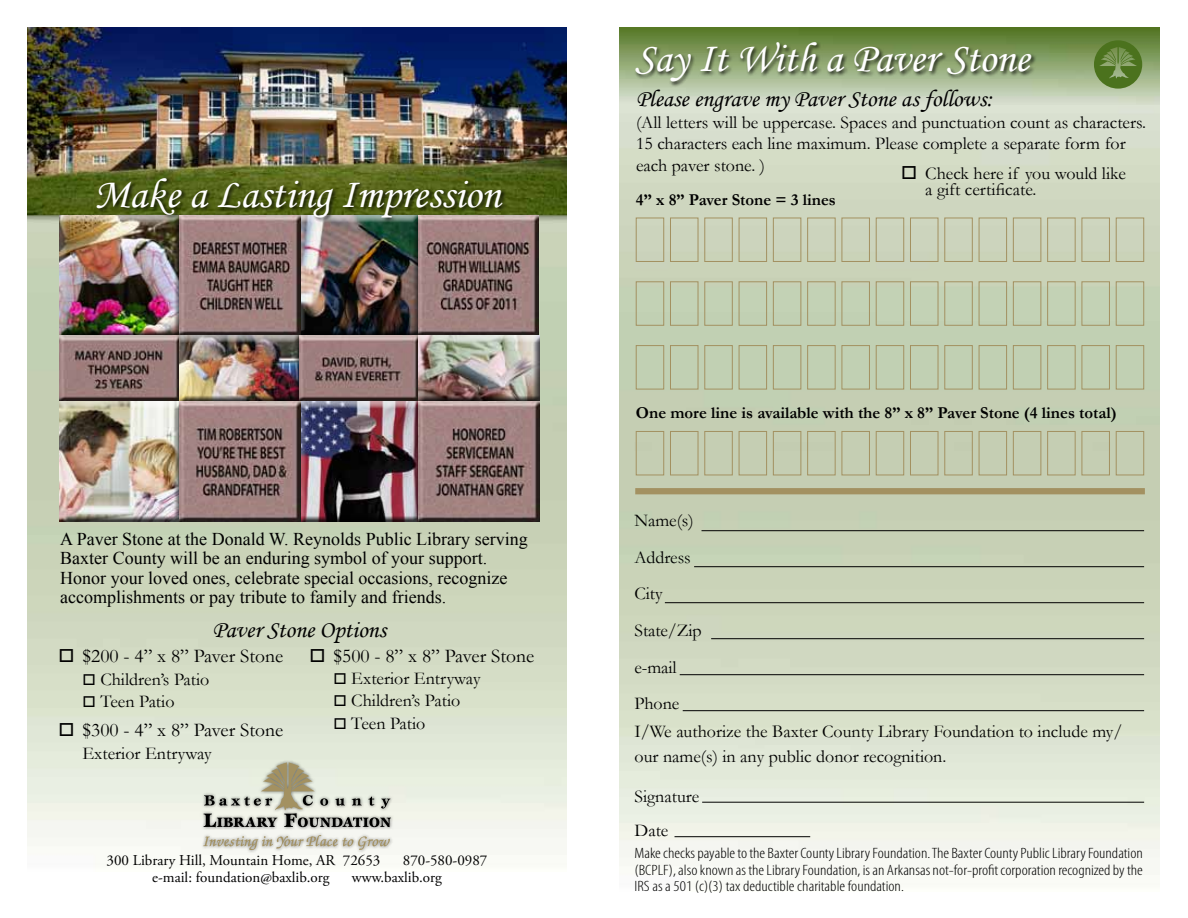
<style>
.page{position:relative;width:1188px;height:918px;background:#fff}
.page>*{position:absolute;margin:0;border:0;box-sizing:border-box;transform-origin:0 0}
.t1{font:42px "Monotype Corsiva";color:#fff}
.t2{font:24px "Monotype Corsiva";color:#000}
.t3{font:19.5px "Garamond";color:#000}
.t4{font:18px/36.6px "Garamond";color:#000}
.t5{font:18px/19.5px "Times New Roman";color:#000}
.t6{font:700 16.65px "Garamond";color:#000}
.t7{font:300 condensed 15px/16.5px "Myriad Pro";color:#000;text-align:justify;scale:1.15 1}
.t8{font:15px "Adobe Garamond Pro";color:#000}
</style>
<div class="page">
<img style="left:620px;top:27px;width:540px;height:848px">
<div style="left:636px;top:218px;width:28px;height:44px;border:1px solid #a39161"></div>
<div style="left:670px;top:218px;width:28px;height:44px;border:1px solid #a39161"></div>
<div style="left:704px;top:218px;width:29px;height:44px;border:1px solid #a39161"></div>
<div style="left:739px;top:218px;width:28px;height:44px;border:1px solid #a39161"></div>
<div style="left:773px;top:218px;width:28px;height:44px;border:1px solid #a39161"></div>
<div style="left:807px;top:218px;width:29px;height:44px;border:1px solid #a39161"></div>
<div style="left:842px;top:218px;width:28px;height:44px;border:1px solid #a39161"></div>
<div style="left:876px;top:218px;width:28px;height:44px;border:1px solid #a39161"></div>
<div style="left:910px;top:218px;width:28px;height:44px;border:1px solid #a39161"></div>
<div style="left:944px;top:218px;width:29px;height:44px;border:1px solid #a39161"></div>
<div style="left:979px;top:218px;width:28px;height:44px;border:1px solid #a39161"></div>
<div style="left:1013px;top:218px;width:28px;height:44px;border:1px solid #a39161"></div>
<div style="left:1047px;top:218px;width:29px;height:44px;border:1px solid #a39161"></div>
<div style="left:1082px;top:218px;width:28px;height:44px;border:1px solid #a39161"></div>
<div style="left:1116px;top:218px;width:28px;height:44px;border:1px solid #a39161"></div>
<div style="left:636px;top:281px;width:28px;height:45px;border:1px solid #a39161"></div>
<div style="left:670px;top:281px;width:28px;height:45px;border:1px solid #a39161"></div>
<div style="left:704px;top:281px;width:29px;height:45px;border:1px solid #a39161"></div>
<div style="left:739px;top:281px;width:28px;height:45px;border:1px solid #a39161"></div>
<div style="left:773px;top:281px;width:28px;height:45px;border:1px solid #a39161"></div>
<div style="left:807px;top:281px;width:29px;height:45px;border:1px solid #a39161"></div>
<div style="left:842px;top:281px;width:28px;height:45px;border:1px solid #a39161"></div>
<div style="left:876px;top:281px;width:28px;height:45px;border:1px solid #a39161"></div>
<div style="left:910px;top:281px;width:28px;height:45px;border:1px solid #a39161"></div>
<div style="left:944px;top:281px;width:29px;height:45px;border:1px solid #a39161"></div>
<div style="left:979px;top:281px;width:28px;height:45px;border:1px solid #a39161"></div>
<div style="left:1013px;top:281px;width:28px;height:45px;border:1px solid #a39161"></div>
<div style="left:1047px;top:281px;width:29px;height:45px;border:1px solid #a39161"></div>
<div style="left:1082px;top:281px;width:28px;height:45px;border:1px solid #a39161"></div>
<div style="left:1116px;top:281px;width:28px;height:45px;border:1px solid #a39161"></div>
<div style="left:636px;top:345px;width:28px;height:44px;border:1px solid #a39161"></div>
<div style="left:670px;top:345px;width:28px;height:44px;border:1px solid #a39161"></div>
<div style="left:704px;top:345px;width:29px;height:44px;border:1px solid #a39161"></div>
<div style="left:739px;top:345px;width:28px;height:44px;border:1px solid #a39161"></div>
<div style="left:773px;top:345px;width:28px;height:44px;border:1px solid #a39161"></div>
<div style="left:807px;top:345px;width:29px;height:44px;border:1px solid #a39161"></div>
<div style="left:842px;top:345px;width:28px;height:44px;border:1px solid #a39161"></div>
<div style="left:876px;top:345px;width:28px;height:44px;border:1px solid #a39161"></div>
<div style="left:910px;top:345px;width:28px;height:44px;border:1px solid #a39161"></div>
<div style="left:944px;top:345px;width:29px;height:44px;border:1px solid #a39161"></div>
<div style="left:979px;top:345px;width:28px;height:44px;border:1px solid #a39161"></div>
<div style="left:1013px;top:345px;width:28px;height:44px;border:1px solid #a39161"></div>
<div style="left:1047px;top:345px;width:29px;height:44px;border:1px solid #a39161"></div>
<div style="left:1082px;top:345px;width:28px;height:44px;border:1px solid #a39161"></div>
<div style="left:1116px;top:345px;width:28px;height:44px;border:1px solid #a39161"></div>
<div style="left:636px;top:431px;width:28px;height:44px;border:1px solid #a39161"></div>
<div style="left:670px;top:431px;width:28px;height:44px;border:1px solid #a39161"></div>
<div style="left:704px;top:431px;width:29px;height:44px;border:1px solid #a39161"></div>
<div style="left:739px;top:431px;width:28px;height:44px;border:1px solid #a39161"></div>
<div style="left:773px;top:431px;width:28px;height:44px;border:1px solid #a39161"></div>
<div style="left:807px;top:431px;width:29px;height:44px;border:1px solid #a39161"></div>
<div style="left:842px;top:431px;width:28px;height:44px;border:1px solid #a39161"></div>
<div style="left:876px;top:431px;width:28px;height:44px;border:1px solid #a39161"></div>
<div style="left:910px;top:431px;width:28px;height:44px;border:1px solid #a39161"></div>
<div style="left:944px;top:431px;width:29px;height:44px;border:1px solid #a39161"></div>
<div style="left:979px;top:431px;width:28px;height:44px;border:1px solid #a39161"></div>
<div style="left:1013px;top:431px;width:28px;height:44px;border:1px solid #a39161"></div>
<div style="left:1047px;top:431px;width:29px;height:44px;border:1px solid #a39161"></div>
<div style="left:1082px;top:431px;width:28px;height:44px;border:1px solid #a39161"></div>
<div style="left:1116px;top:431px;width:28px;height:44px;border:1px solid #a39161"></div>
<hr style="left:702px;top:530px;width:442px;height:1px;background:#000">
<hr style="left:694px;top:566px;width:450px;height:1px;background:#000">
<hr style="left:665px;top:602px;width:479px;height:1px;background:#000">
<hr style="left:711px;top:638px;width:433px;height:1px;background:#000">
<hr style="left:680px;top:674px;width:464px;height:1px;background:#000">
<hr style="left:683px;top:710px;width:461px;height:1px;background:#000">
<hr style="left:702px;top:802px;width:442px;height:1px;background:#000">
<hr style="left:675px;top:836px;width:135px;height:1px;background:#000">
<div style="left:635px;top:488px;width:510px;height:6px;background:#a39161"></div>
<div style="left:634px;top:41px;width:403px;height:47px;background:#000;opacity:.75"></div>
<svg style="left:1094px;top:40px;width:48px;height:49px;background:#66873e"></svg>
<img style="left:27px;top:27px;width:540px;height:828px">
<div style="left:200px;top:759px;width:194px;height:94px;background:#000;opacity:.55"></div>
<svg style="left:204px;top:762px;width:187px;height:65px;background:#c3c5b8"></svg>
<svg style="left:203px;top:835px;width:187px;height:15px"></svg>
<img style="left:60px;top:216px;width:479px;height:306px">
<div style="left:297px;top:216px;width:123px;height:120px;background:#000;opacity:.75"></div>
<div style="left:58px;top:216px;width:123px;height:120px;background:#000;opacity:.75"></div>
<div style="left:178px;top:333px;width:123px;height:67px;background:#fff;opacity:.75"></div>
<div style="left:178px;top:336px;width:123px;height:66px;background:#000;opacity:.75"></div>
<div style="left:417px;top:333px;width:123px;height:67px;background:#fff;opacity:.75"></div>
<div style="left:417px;top:336px;width:123px;height:66px;background:#000;opacity:.75"></div>
<div style="left:58px;top:399px;width:123px;height:121px;background:#fff;opacity:.75"></div>
<div style="left:58px;top:402px;width:123px;height:120px;background:#000;opacity:.75"></div>
<div style="left:297px;top:399px;width:123px;height:121px;background:#fff;opacity:.75"></div>
<div style="left:297px;top:402px;width:123px;height:120px;background:#000;opacity:.75"></div>
<div style="left:95px;top:177px;width:413px;height:46px;background:#000;opacity:.75"></div>
<h1 class="t1" style="left:94px;top:169px;width:408px">Make a Lasting Impression</h1>
<p class="t5" style="left:60px;top:529px;width:469px">A Paver Stone at the Donald W. Reynolds Public Library serving Baxter County will be an enduring symbol of your support.<br>Honor your loved ones, celebrate special occasions, recognize accomplishments or pay tribute to family and friends.</p>
<h2 class="t2" style="left:213px;top:615px;width:175px">Paver Stone Options</h2>
<p class="t3" style="left:58px;top:643px;width:226px">□ $200 - 4” x 8” Paver Stone</p>
<p class="t4" style="left:82px;top:660px;width:128px">□ Children’s Patio</p>
<p class="t4" style="left:82px;top:682px;width:94px">□ Teen Patio</p>
<p class="t3" style="left:58px;top:717px;width:226px">□ $300 - 4” x 8” Paver Stone</p>
<p class="t4" style="left:82px;top:734px;width:131px">Exterior Entryway</p>
<p class="t3" style="left:309px;top:643px;width:226px">□ $500 - 8” x 8” Paver Stone</p>
<p class="t4" style="left:333px;top:660px;width:149px">□ Exterior Entryway</p>
<p class="t4" style="left:333px;top:682px;width:128px">□ Children’s Patio</p>
<p class="t4" style="left:333px;top:704px;width:94px">□ Teen Patio</p>
<p class="t8" style="left:107px;top:851px;width:275px">300 Library Hill, Mountain Home, AR 72653</p>
<p class="t8" style="left:403px;top:851px;width:86px">870-580-0987</p>
<p class="t8" style="left:152px;top:869px;width:179px">e-mail: foundation@baxlib.org</p>
<p class="t8" style="left:352px;top:869px;width:91px">www.baxlib.org</p>
<h1 class="t1" style="left:635px;top:33px;width:396px">Say It With a Paver Stone</h1>
<h2 class="t2" style="left:636px;top:84px;width:358px">Please engrave my Paver Stone as follows:</h2>
<p class="t4" style="left:636px;top:111px;width:511px;line-height:21.6px">(All letters will be uppercase. Spaces and punctuation count as characters.<br>15 characters each line maximum. Please complete a separate form for each paver stone. )</p>
<p class="t4" style="left:925px;top:166px;width:202px;line-height:15.6px;text-indent:-24px">□ Check here if you would like a gift certificate.</p>
<p class="t6" style="left:636px;top:188px;width:201px">4” x 8” Paver Stone = 3 lines</p>
<p class="t6" style="left:636px;top:402px;width:482px">One more line is available with the 8” x 8” Paver Stone (4 lines total)</p>
<p class="t4" style="left:635px;top:502px;width:69px">Name(s)<br>Address<br>City<br>State/Zip e-mail<br>Phone</p>
<p class="t4" style="left:635px;top:719px;width:489px;line-height:24.6px">I/We authorize the Baxter County Library Foundation to include my/ our name(s) in any public donor recognition.</p>
<p class="t4" style="left:635px;top:779px;width:66px;line-height:33.6px">Signature<br>Date</p>
<p class="t7" style="left:634px;top:845px;width:444px">Make checks payable to the Baxter County Library Foundation. The Baxter County Public Library Foundation (BCPLF), also known as the Library Foundation, is an Arkansas not-for-profit corporation recognized by the IRS as a 501 (c)(3) tax deductible charitable foundation.</p>
</div>
